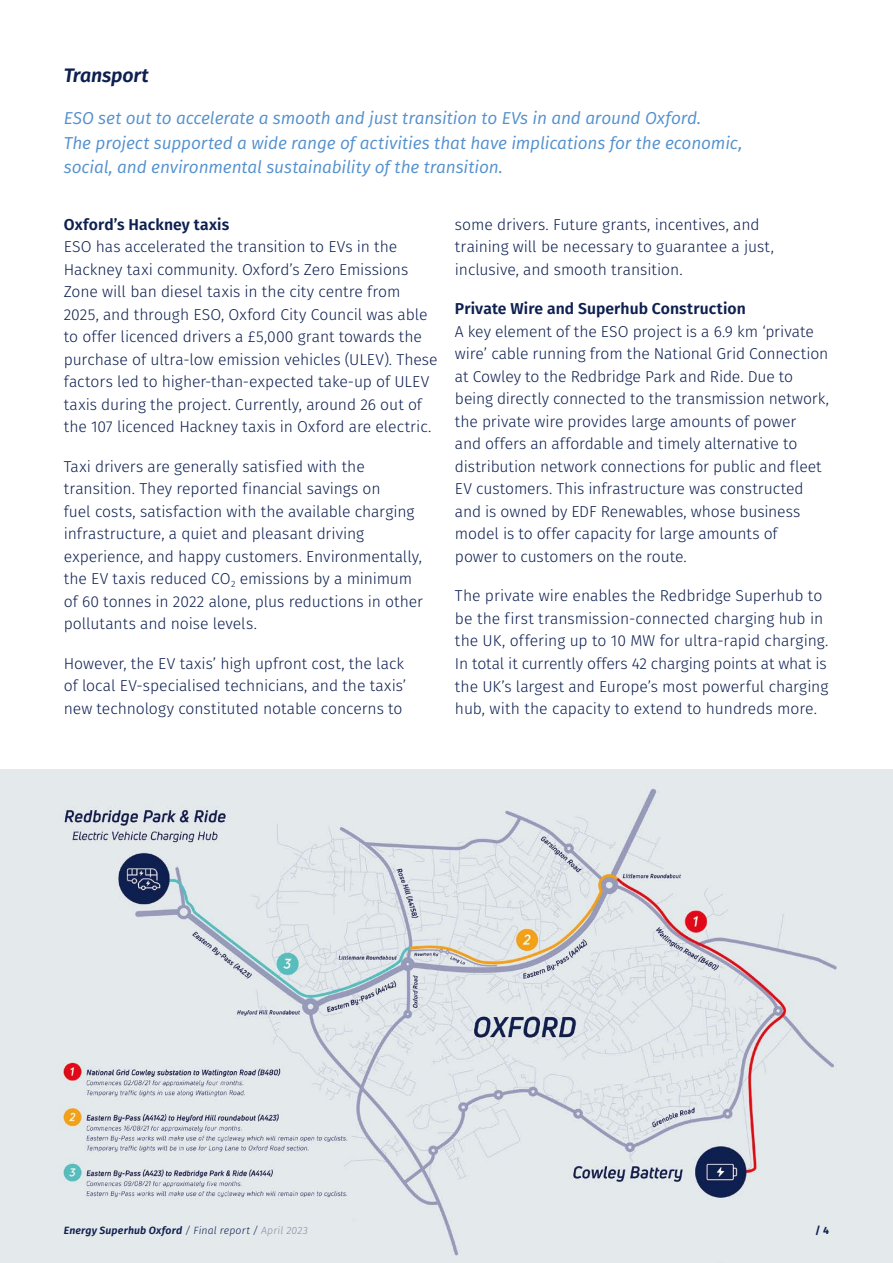
<style>
.page{position:relative;width:893px;height:1263px;background:#fff}
.page>*{position:absolute;margin:0;border:0;box-sizing:border-box;transform-origin:0 0}
.t1{font:italic 600 19.5px "Fira Sans";letter-spacing:-.005em;color:#0e2050}
.t2{font:italic 17.25px/24.8px "Fira Sans";letter-spacing:-.01em;color:#5390cd}
.t3{font:300 15.75px/22.5px "Fira Sans";letter-spacing:-.005em;color:#0e2050}
.t4{font:600 15.75px "Fira Sans";letter-spacing:.005em;color:#0e2050}
.t5{font:italic 600 10.5px "Fira Sans";letter-spacing:.015em;color:#0e2050}
.t6{font:700 10.5px "Fira Sans";color:#0e2050}
.s1{font-weight:300}
.s2{font-weight:300;color:#8690a8}
</style>
<div class="page">
<img style="left:0;top:770px;width:893px;height:493px">
<p class="t1" style="left:64px;top:59px;width:87px">Transport</p>
<p class="t2" style="left:64px;top:105px;width:680px">ESO set out to accelerate a smooth and just transition to EVs in and around Oxford.<br>The project supported a wide range of activities that have implications for the economic, social, and environmental sustainability of the transition.</p>
<p class="t4" style="left:64px;top:211px;width:167px">Oxford’s Hackney taxis</p>
<p class="t3" style="left:64px;top:235px;width:375px">ESO has accelerated the transition to EVs in the Hackney taxi community. Oxford’s Zero Emissions Zone will ban diesel taxis in the city centre from 2025, and through ESO, Oxford City Council was able to offer licenced drivers a £5,000 grant towards the purchase of ultra-low emission vehicles (ULEV). These factors led to higher-than-expected take-up of ULEV taxis during the project. Currently, around 26 out of the 107 licenced Hackney taxis in Oxford are electric.</p>
<p class="t3" style="left:64px;top:455px;width:361px">Taxi drivers are generally satisfied with the transition. They reported financial savings on<br>fuel costs, satisfaction with the available charging infrastructure, a quiet and pleasant driving experience, and happy customers. Environmentally, the EV taxis reduced CO<sub>2</sub> emissions by a minimum of 60 tonnes in 2022 alone, plus reductions in other pollutants and noise levels.</p>
<p class="t3" style="left:64px;top:652px;width:344px">However, the EV taxis’ high upfront cost, the lack of local EV-specialised technicians, and the taxis’ new technology constituted notable concerns to</p>
<p class="t3" style="left:455px;top:213px;width:320px">some drivers. Future grants, incentives, and training will be necessary to guarantee a just, inclusive, and smooth transition.</p>
<p class="t4" style="left:455px;top:296px;width:292px">Private Wire and Superhub Construction</p>
<p class="t3" style="left:455px;top:320px;width:376px">A key element of the ESO project is a 6.9 km ‘private wire’ cable running from the National Grid Connection at Cowley to the Redbridge Park and Ride. Due to being directly connected to the transmission network, the private wire provides large amounts of power<br>and offers an affordable and timely alternative to distribution network connections for public and fleet EV customers. This infrastructure was constructed and is owned by EDF Renewables, whose business model is to offer capacity for large amounts of<br>power to customers on the route.</p>
<p class="t3" style="left:455px;top:585px;width:375px">The private wire enables the Redbridge Superhub to be the first transmission-connected charging hub in the UK, offering up to 10 MW for ultra-rapid charging.<br>In total it currently offers 42 charging points at what is the UK’s largest and Europe’s most powerful charging hub, with the capacity to extend to hundreds more.</p>
<p class="t5" style="left:64px;top:1221px;width:246px">Energy Superhub Oxford <span class="s1">/ Final report /</span> <span class="s2">April 2023</span></p>
<p class="t6" style="left:815px;top:1221px;width:16px">/ 4</p>
</div>
